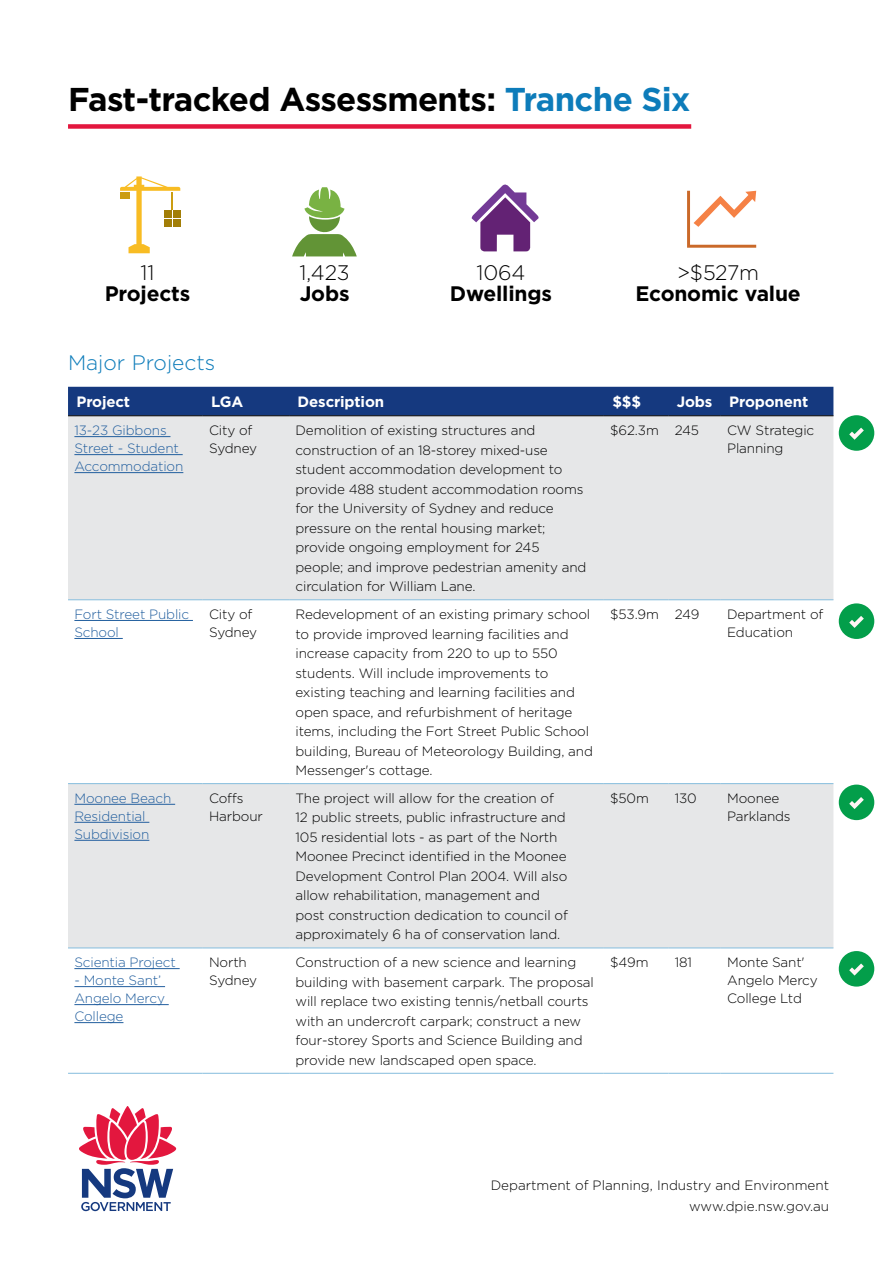
<style>
.page{position:relative;width:893px;height:1263px;background:#fff}
.page>*{position:absolute;margin:0;border:0;box-sizing:border-box;transform-origin:0 0}
.Heading_1_with_under{font:700 33px "Gotham";letter-spacing:-.02em;color:#000}
.Body_-_Black_text{font:700 21px/21px "Gotham";letter-spacing:-.01em;color:#000;text-align:center}
.Heading_3{font:300 21px "Gotham";color:#0d7cba}
.Body_-_Black_text-2{font:300 21px/21px "Gotham";color:#000}
.body-_White_text_Bol{font:700 15px "Gotham";letter-spacing:-.01em;color:#fff}
.Body_-_Black_text-3{font:300 13.5px/19.5px "Gotham";letter-spacing:-.01em;color:#000}
.Body_-_Black_text-4{font:300 13.5px/18px "Gotham";letter-spacing:-.01em;color:#215e9e}
.s1{color:#0d7cba}
.s2{font-weight:300}
.s3{font-weight:700}
</style>
<div class="page">
<div style="left:68px;top:124px;width:623px;height:5px;background:#e3173e"></div>
<svg style="left:120px;top:176px;width:60px;height:77px"></svg>
<svg style="left:292px;top:187px;width:65px;height:69px"></svg>
<svg style="left:472px;top:184px;width:67px;height:67px"></svg>
<svg style="left:687px;top:191px;width:69px;height:57px"></svg>
<div style="left:68px;top:387px;width:765px;height:28px;background:#15397f"></div>
<svg style="left:68px;top:416px;width:765px;height:532px;fill:#e6e7e8"></svg>
<hr style="left:68px;top:783px;width:135px;height:1px;background:#85bddd">
<hr style="left:203px;top:783px;width:86px;height:1px;background:#85bddd">
<hr style="left:289px;top:783px;width:315px;height:1px;background:#85bddd">
<hr style="left:604px;top:783px;width:64px;height:1px;background:#85bddd">
<hr style="left:668px;top:783px;width:53px;height:1px;background:#85bddd">
<hr style="left:721px;top:783px;width:112px;height:1px;background:#85bddd">
<hr style="left:68px;top:948px;width:135px;height:1px;background:#85bddd">
<hr style="left:203px;top:948px;width:86px;height:1px;background:#85bddd">
<hr style="left:289px;top:948px;width:315px;height:1px;background:#85bddd">
<hr style="left:604px;top:948px;width:64px;height:1px;background:#85bddd">
<hr style="left:668px;top:948px;width:53px;height:1px;background:#85bddd">
<hr style="left:721px;top:948px;width:112px;height:1px;background:#85bddd">
<hr style="left:68px;top:1073px;width:135px;height:1px;background:#85bddd">
<hr style="left:203px;top:1073px;width:86px;height:1px;background:#85bddd">
<hr style="left:289px;top:1073px;width:315px;height:1px;background:#85bddd">
<hr style="left:604px;top:1073px;width:64px;height:1px;background:#85bddd">
<hr style="left:668px;top:1073px;width:53px;height:1px;background:#85bddd">
<hr style="left:721px;top:1073px;width:112px;height:1px;background:#85bddd">
<hr style="left:68px;top:599px;width:135px;height:1px;background:#85bddd">
<hr style="left:203px;top:599px;width:86px;height:1px;background:#85bddd">
<hr style="left:289px;top:599px;width:315px;height:1px;background:#85bddd">
<hr style="left:604px;top:599px;width:64px;height:1px;background:#85bddd">
<hr style="left:668px;top:599px;width:53px;height:1px;background:#85bddd">
<hr style="left:721px;top:599px;width:112px;height:1px;background:#85bddd">
<hr style="left:68px;top:415px;width:135px;height:1px;background:#000">
<hr style="left:203px;top:415px;width:86px;height:1px;background:#000">
<hr style="left:289px;top:415px;width:315px;height:1px;background:#000">
<hr style="left:604px;top:415px;width:64px;height:1px;background:#000">
<hr style="left:668px;top:415px;width:53px;height:1px;background:#000">
<hr style="left:721px;top:415px;width:112px;height:1px;background:#000">
<hr style="left:74px;top:436px;width:96px;height:1px;background:#215e9e">
<hr style="left:74px;top:454px;width:109px;height:1px;background:#215e9e">
<hr style="left:74px;top:472px;width:109px;height:1px;background:#215e9e">
<hr style="left:74px;top:620px;width:119px;height:1px;background:#215e9e">
<hr style="left:74px;top:638px;width:49px;height:1px;background:#215e9e">
<hr style="left:74px;top:804px;width:101px;height:1px;background:#215e9e">
<hr style="left:74px;top:822px;width:75px;height:1px;background:#215e9e">
<hr style="left:74px;top:840px;width:75px;height:1px;background:#215e9e">
<hr style="left:74px;top:968px;width:106px;height:1px;background:#215e9e">
<hr style="left:74px;top:986px;width:91px;height:1px;background:#215e9e">
<hr style="left:74px;top:1004px;width:95px;height:1px;background:#215e9e">
<hr style="left:74px;top:1022px;width:49px;height:1px;background:#215e9e">
<div style="left:839px;top:415px;width:35px;height:36px;background:#039e4a;border-radius:50%"></div>
<svg style="left:849px;top:428px;width:15px;height:12px"></svg>
<div style="left:839px;top:603px;width:35px;height:36px;background:#039e4a;border-radius:50%"></div>
<svg style="left:849px;top:616px;width:15px;height:12px"></svg>
<div style="left:839px;top:784px;width:35px;height:36px;background:#039e4a;border-radius:50%"></div>
<svg style="left:849px;top:797px;width:15px;height:12px"></svg>
<div style="left:839px;top:951px;width:35px;height:35px;background:#039e4a;border-radius:50%"></div>
<svg style="left:849px;top:963px;width:15px;height:12px"></svg>
<svg style="left:79px;top:1106px;width:98px;height:105px"></svg>
<h1 class="Heading_1_with_under" style="left:68px;top:78px;width:624px">Fast-tracked Assessments: <span class="s1">Tranche Six</span></h1>
<p class="Body_-_Black_text" style="left:105px;top:262px;width:87px"><span class="s2">11<br></span>Projects</p>
<p class="Body_-_Black_text-2" style="left:300px;top:262px;width:52px">1,423<br><span class="s3">Jobs</span></p>
<p class="Body_-_Black_text" style="left:450px;top:262px;width:103px"><span class="s2">1064<br></span>Dwellings</p>
<p class="Body_-_Black_text" style="left:636px;top:262px;width:167px"><span class="s2">&gt;$527m<br></span>Economic value</p>
<p class="Heading_3" style="left:68px;top:349px;width:149px">Major Projects</p>
<p class="body-_White_text_Bol" style="left:77px;top:392px;width:55px">Project</p>
<p class="body-_White_text_Bol" style="left:211px;top:392px;width:33px">LGA</p>
<p class="body-_White_text_Bol" style="left:298px;top:392px;width:88px">Description</p>
<p class="body-_White_text_Bol" style="left:612px;top:392px;width:30px">$$$</p>
<p class="body-_White_text_Bol" style="left:677px;top:392px;width:37px">Jobs</p>
<p class="body-_White_text_Bol" style="left:729px;top:392px;width:81px">Proponent</p>
<p class="Body_-_Black_text-4" style="left:74px;top:421px;width:110px">13-23 Gibbons<br>Street - Student<br>Accommodation</p>
<p class="Body_-_Black_text-3" style="left:209px;top:421px;width:50px;line-height:18px">City of<br>Sydney</p>
<p class="Body_-_Black_text-3" style="left:296px;top:420px;width:292px">Demolition of existing structures and construction of an 18-storey mixed-use student accommodation development to provide 488 student accommodation rooms for the University of Sydney and reduce pressure on the rental housing market; provide ongoing employment for 245 people; and improve pedestrian amenity and circulation for William Lane.</p>
<p class="Body_-_Black_text-3" style="left:610px;top:420px;width:50px">$62.3m</p>
<p class="Body_-_Black_text-3" style="left:675px;top:420px;width:26px">245</p>
<p class="Body_-_Black_text-3" style="left:727px;top:421px;width:89px;line-height:18px">CW Strategic<br>Planning</p>
<p class="Body_-_Black_text-4" style="left:74px;top:605px;width:116px">Fort Street Public<br>School</p>
<p class="Body_-_Black_text-3" style="left:209px;top:605px;width:50px;line-height:18px">City of<br>Sydney</p>
<p class="Body_-_Black_text-3" style="left:296px;top:604px;width:299px">Redevelopment of an existing primary school to provide improved learning facilities and increase capacity from 220 to up to 550 students. Will include improvements to existing teaching and learning facilities and open space, and refurbishment of heritage items, including the Fort Street Public School building, Bureau of Meteorology Building, and Messenger's cottage.</p>
<p class="Body_-_Black_text-3" style="left:610px;top:604px;width:50px">$53.9m</p>
<p class="Body_-_Black_text-3" style="left:675px;top:604px;width:26px">249</p>
<p class="Body_-_Black_text-3" style="left:727px;top:605px;width:98px;line-height:18px">Department of<br>Education</p>
<p class="Body_-_Black_text-4" style="left:74px;top:789px;width:98px">Moonee Beach<br>Residential<br>Subdivision</p>
<p class="Body_-_Black_text-3" style="left:209px;top:789px;width:55px;line-height:18px">Coffs<br>Harbour</p>
<p class="Body_-_Black_text-3" style="left:296px;top:788px;width:274px">The project will allow for the creation of 12 public streets, public infrastructure and 105 residential lots - as part of the North Moonee Precinct identified in the Moonee Development Control Plan 2004. Will also allow rehabilitation, management and post construction dedication to council of approximately 6 ha of conservation land.</p>
<p class="Body_-_Black_text-3" style="left:610px;top:788px;width:40px">$50m</p>
<p class="Body_-_Black_text-3" style="left:675px;top:788px;width:24px">130</p>
<p class="Body_-_Black_text-3" style="left:727px;top:789px;width:65px;line-height:18px">Moonee<br>Parklands</p>
<p class="Body_-_Black_text-4" style="left:74px;top:953px;width:103px">Scientia Project</p>
<p class="Body_-_Black_text-4" style="left:74px;top:971px;width:92px">- Monte Sant’<br>Angelo Mercy<br>College</p>
<p class="Body_-_Black_text-3" style="left:209px;top:953px;width:50px;line-height:18px">North<br>Sydney</p>
<p class="Body_-_Black_text-3" style="left:296px;top:952px;width:300px">Construction of a new science and learning building with basement carpark. The proposal will replace two existing tennis/netball courts with an undercroft carpark; construct a new four-storey Sports and Science Building and provide new landscaped open space.</p>
<p class="Body_-_Black_text-3" style="left:610px;top:952px;width:40px">$49m</p>
<p class="Body_-_Black_text-3" style="left:675px;top:952px;width:19px">181</p>
<p class="Body_-_Black_text-3" style="left:727px;top:953px;width:92px;line-height:18px">Monte Sant'<br>Angelo Mercy<br>College Ltd</p>
<p class="Body_-_Black_text-3" style="left:491px;top:1174px;width:340px;line-height:21px;text-align:right">Department of Planning, Industry and Environment www.dpie.nsw.gov.au</p>
</div>
